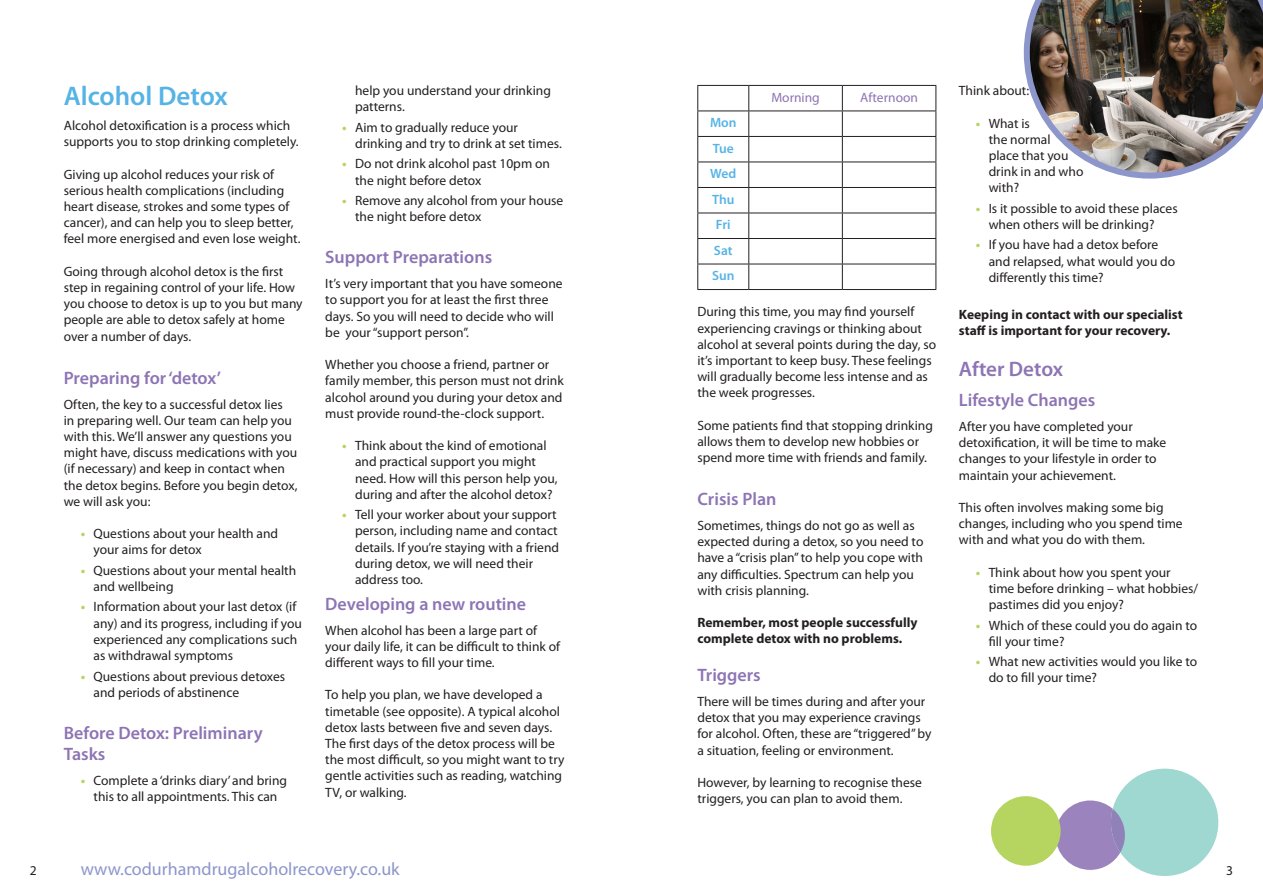
<style>
.page{position:relative;width:1263px;height:893px;background:#fff}
.page>*{position:absolute;margin:0;border:0;box-sizing:border-box;transform-origin:0 0}
.t1{font:600 27px "Myriad Pro";color:#55b3e5}
.t2{font:600 21px "Myriad Pro";letter-spacing:-.005em;color:#8d74b4}
.t3{font:600 18px/21.6px "Myriad Pro";color:#8d74b4}
.t4{font:18px "Myriad Pro";color:#8c96cb}
.t5{font:13.5px/16.2px "Myriad Pro";color:#231f20}
.t6{font:700 13.5px/16.2px "Myriad Pro";color:#231f20}
.t7{font:600 13.5px/25.5px "Myriad Pro";color:#55b3e5;text-align:center}
.t8{font:13.5px "Myriad Pro";color:#8d74b4}
.s1{font-weight:700;color:#b5d560}
</style>
<div class="page">
<hr style="left:697px;top:85px;width:52px;height:1px;background:#231f20">
<hr style="left:749px;top:85px;width:93px;height:1px;background:#231f20">
<hr style="left:842px;top:85px;width:94px;height:1px;background:#231f20">
<hr style="left:697px;top:111px;width:52px;height:1px;background:#231f20">
<hr style="left:749px;top:111px;width:93px;height:1px;background:#231f20">
<hr style="left:842px;top:111px;width:94px;height:1px;background:#231f20">
<hr style="left:697px;top:136px;width:52px;height:1px;background:#231f20">
<hr style="left:749px;top:136px;width:93px;height:1px;background:#231f20">
<hr style="left:842px;top:136px;width:94px;height:1px;background:#231f20">
<hr style="left:697px;top:162px;width:52px;height:1px;background:#231f20">
<hr style="left:749px;top:162px;width:93px;height:1px;background:#231f20">
<hr style="left:842px;top:162px;width:94px;height:1px;background:#231f20">
<hr style="left:697px;top:187px;width:52px;height:1px;background:#231f20">
<hr style="left:749px;top:187px;width:93px;height:1px;background:#231f20">
<hr style="left:842px;top:187px;width:94px;height:1px;background:#231f20">
<hr style="left:697px;top:213px;width:52px;height:1px;background:#231f20">
<hr style="left:749px;top:213px;width:93px;height:1px;background:#231f20">
<hr style="left:842px;top:213px;width:94px;height:1px;background:#231f20">
<hr style="left:697px;top:238px;width:52px;height:1px;background:#231f20">
<hr style="left:749px;top:238px;width:93px;height:1px;background:#231f20">
<hr style="left:842px;top:238px;width:94px;height:1px;background:#231f20">
<hr style="left:697px;top:264px;width:52px;height:1px;background:#231f20">
<svg style="left:697px;top:86px;width:1px;height:203px"></svg>
<hr style="left:749px;top:264px;width:93px;height:1px;background:#231f20">
<svg style="left:748px;top:86px;width:1px;height:203px"></svg>
<hr style="left:842px;top:264px;width:94px;height:1px;background:#231f20">
<svg style="left:842px;top:86px;width:1px;height:203px"></svg>
<svg style="left:935px;top:86px;width:1px;height:203px"></svg>
<hr style="left:697px;top:289px;width:52px;height:1px;background:#231f20">
<hr style="left:749px;top:289px;width:93px;height:1px;background:#231f20">
<hr style="left:842px;top:289px;width:94px;height:1px;background:#231f20">
<div style="left:1111px;top:769px;width:107px;height:107px;background:#9fd8d0;border-radius:50%"></div>
<svg style="left:1055px;top:800px;width:70px;height:70px"></svg>
<div style="left:991px;top:796px;width:69px;height:70px;background:#b5d560;border-radius:50%"></div>
<img style="left:1024px;top:0;width:239px;height:179px">
<p class="t1" style="left:64px;top:81px;width:166px">Alcohol Detox</p>
<p class="t5" style="left:64px;top:118px;width:236px">Alcohol detoxification is a process which supports you to stop drinking completely.</p>
<p class="t5" style="left:64px;top:166px;width:238px">Giving up alcohol reduces your risk of serious health complications (including heart disease, strokes and some types of cancer), and can help you to sleep better, feel more energised and even lose weight.</p>
<p class="t5" style="left:64px;top:263px;width:240px">Going through alcohol detox is the first step in regaining control of your life. How you choose to detox is up to you but many people are able to detox safely at home over a number of days.</p>
<p class="t3" style="left:64px;top:367px;width:159px">Preparing for ‘detox’</p>
<p class="t5" style="left:64px;top:396px;width:235px">Often, the key to a successful detox lies<br>in preparing well. Our team can help you with this. We’ll answer any questions you might have, discuss medications with you (if necessary) and keep in contact when the detox begins. Before you begin detox, we will ask you:</p>
<p class="t5" style="left:94px;top:526px;width:186px;text-indent:-13px"><span class="s1">•</span> Questions about your health and your aims for detox</p>
<p class="t5" style="left:94px;top:562px;width:204px;text-indent:-13px"><span class="s1">•</span> Questions about your mental health and wellbeing</p>
<p class="t5" style="left:94px;top:599px;width:210px;text-indent:-13px"><span class="s1">•</span> Information about your last detox (if any) and its progress, including if you experienced any complications such as withdrawal symptoms</p>
<p class="t5" style="left:94px;top:668px;width:193px;text-indent:-13px"><span class="s1">•</span> Questions about previous detoxes and periods of abstinence</p>
<p class="t3" style="left:64px;top:722px;width:200px">Before Detox: Preliminary<br>Tasks</p>
<p class="t5" style="left:81px;top:773px;width:208px;text-align:center"><span class="s1">•</span> Complete a ‘drinks diary’ and bring this to all appointments. This can</p>
<p class="t5" style="left:355px;top:83px;width:197px">help you understand your drinking patterns.</p>
<p class="t5" style="left:355px;top:119px;width:208px;text-indent:-13px"><span class="s1">•</span> Aim to gradually reduce your drinking and try to drink at set times.</p>
<p class="t5" style="left:355px;top:156px;width:196px;text-indent:-13px"><span class="s1">•</span> Do not drink alcohol past 10pm on the night before detox</p>
<p class="t5" style="left:355px;top:193px;width:210px;text-indent:-13px"><span class="s1">•</span> Remove any alcohol from your house the night before detox</p>
<p class="t3" style="left:325px;top:247px;width:168px">Support Preparations</p>
<p class="t5" style="left:325px;top:276px;width:239px">It’s very important that you have someone to support you for at least the first three days. So you will need to decide who will be your “support person”.</p>
<p class="t5" style="left:325px;top:357px;width:240px">Whether you choose a friend, partner or family member, this person must not drink alcohol around you during your detox and must provide round-the-clock support.</p>
<p class="t5" style="left:355px;top:438px;width:204px;text-indent:-13px"><span class="s1">•</span> Think about the kind of emotional and practical support you might need. How will this person help you, during and after the alcohol detox?</p>
<p class="t5" style="left:355px;top:507px;width:206px;text-indent:-13px"><span class="s1">•</span> Tell your worker about your support person, including name and contact details. If you’re staying with a friend during detox, we will need their address too.</p>
<p class="t3" style="left:325px;top:593px;width:202px">Developing a new routine</p>
<p class="t5" style="left:325px;top:622px;width:236px">When alcohol has been a large part of your daily life, it can be difficult to think of different ways to fill your time.</p>
<p class="t5" style="left:325px;top:687px;width:241px">To help you plan, we have developed a timetable (see opposite). A typical alcohol detox lasts between five and seven days.<br>The first days of the detox process will be the most difficult, so you might want to try gentle activities such as reading, watching TV, or walking.</p>
<p class="t5" style="left:30px;top:863px;width:8px">2</p>
<p class="t4" style="left:81px;top:860px;width:320px">www.codurhamdrugalcoholrecovery.co.uk</p>
<p class="t8" style="left:771px;top:90px;width:50px">Morning</p>
<p class="t8" style="left:860px;top:90px;width:59px">Afternoon</p>
<p class="t7" style="left:710px;top:110px;width:28px">Mon<br>Tue<br>Wed<br>Thu<br>Fri<br>Sat<br>Sun</p>
<p class="t5" style="left:697px;top:304px;width:240px">During this time, you may find yourself experiencing cravings or thinking about alcohol at several points during the day, so it’s important to keep busy. These feelings will gradually become less intense and as the week progresses.</p>
<p class="t5" style="left:697px;top:417px;width:237px">Some patients find that stopping drinking allows them to develop new hobbies or spend more time with friends and family.</p>
<p class="t3" style="left:697px;top:489px;width:81px">Crisis Plan</p>
<p class="t5" style="left:697px;top:518px;width:227px">Sometimes, things do not go as well as expected during a detox, so you need to have a “crisis plan” to help you cope with any difficulties. Spectrum can help you with crisis planning.</p>
<p class="t6" style="left:697px;top:615px;width:222px">Remember, most people successfully complete detox with no problems.</p>
<p class="t3" style="left:697px;top:665px;width:65px">Triggers</p>
<p class="t5" style="left:697px;top:694px;width:235px">There will be times during and after your detox that you may experience cravings for alcohol. Often, these are “triggered” by a situation, feeling or environment.</p>
<p class="t5" style="left:697px;top:775px;width:226px">However, by learning to recognise these triggers, you can plan to avoid them.</p>
<p class="t5" style="left:959px;top:83px;width:72px">Think about:</p>
<p class="t5" style="left:989px;top:115px;width:96px;text-indent:-13px"><span class="s1">•</span> What is<br>the normal place that you drink in and who with?</p>
<p class="t5" style="left:989px;top:200px;width:190px;text-indent:-13px"><span class="s1">•</span> Is it possible to avoid these places when others will be drinking?</p>
<p class="t5" style="left:989px;top:237px;width:188px;text-indent:-13px"><span class="s1">•</span> If you have had a detox before and relapsed, what would you do differently this time?</p>
<p class="t6" style="left:959px;top:306px;width:225px">Keeping in contact with our specialist staff is important for your recovery.</p>
<p class="t2" style="left:959px;top:357px;width:106px">After Detox</p>
<p class="t3" style="left:959px;top:390px;width:138px">Lifestyle Changes</p>
<p class="t5" style="left:959px;top:419px;width:209px">After you have completed your detoxification, it will be time to make changes to your lifestyle in order to maintain your achievement.</p>
<p class="t5" style="left:959px;top:500px;width:225px">This often involves making some big changes, including who you spend time with and what you do with them.</p>
<p class="t5" style="left:989px;top:564px;width:211px;text-indent:-13px"><span class="s1">•</span> Think about how you spent your time before drinking – what hobbies/ pastimes did you enjoy?</p>
<p class="t5" style="left:989px;top:617px;width:210px;text-indent:-13px"><span class="s1">•</span> Which of these could you do again to fill your time?</p>
<p class="t5" style="left:989px;top:654px;width:210px;text-indent:-13px"><span class="s1">•</span> What new activities would you like to do to fill your time?</p>
<p class="t5" style="left:1226px;top:863px;width:8px">3</p>
</div>
